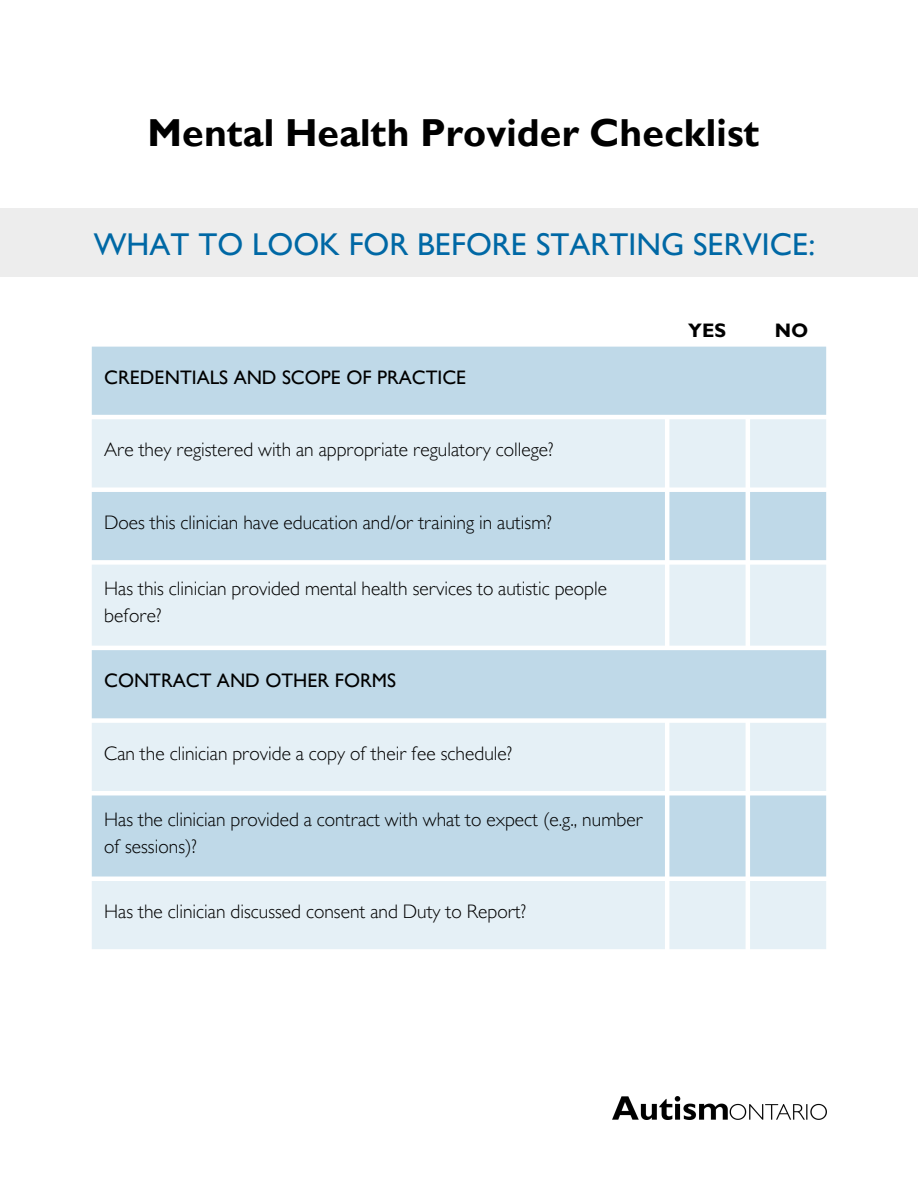
<style>
.page{position:relative;width:918px;height:1188px;background:#fff}
.page>*{position:absolute;margin:0;border:0;box-sizing:border-box;transform-origin:0 0}
.t1{font:700 39px "Gill Sans MT Std";color:#000}
.t2{font:500 31.5px "Gill Sans MT Std";color:#0068a5}
.t3{font:300 19.5px/27px "Gill Sans MT Std";color:#000}
.t4{font:500 19.5px "Gill Sans MT Std";color:#000}
.t5{font:700 19.5px "Gill Sans MT Std";color:#000}
</style>
<div class="page">
<div style="left:0;top:208px;width:918px;height:69px;background:#ededed"></div>
<div style="left:92px;top:347px;width:734px;height:68px;background:#bfd9e8"></div>
<svg style="left:92px;top:419px;width:734px;height:530px;fill:#e5f0f6"></svg>
<img style="left:613px;top:1096px;width:213px;height:24px">
<p class="t1" style="left:147px;top:119px;width:614px">Mental Health Provider Checklist</p>
<p class="t2" style="left:94px;top:234px;width:723px">WHAT TO LOOK FOR BEFORE STARTING SERVICE:</p>
<h1 class="t4" style="left:104px;top:370px;width:364px">CREDENTIALS AND SCOPE OF PRACTICE</h1>
<h2 class="t3" style="left:104px;top:439px;width:451px">Are they registered with an appropriate regulatory college?</h2>
<p class="t3" style="left:104px;top:512px;width:449px">Does this clinician have education and/or training in autism?</p>
<p class="t3" style="left:104px;top:578px;width:504px">Has this clinician provided mental health services to autistic people before?</p>
<p class="t4" style="left:104px;top:674px;width:293px">CONTRACT AND OTHER FORMS</p>
<p class="t3" style="left:104px;top:743px;width:410px">Can the clinician provide a copy of their fee schedule?</p>
<p class="t3" style="left:104px;top:809px;width:540px">Has the clinician provided a contract with what to expect (e.g., number of sessions)?</p>
<p class="t3" style="left:104px;top:901px;width:424px">Has the clinician discussed consent and Duty to Report?</p>
<p class="t5" style="left:688px;top:323px;width:39px">YES</p>
<p class="t5" style="left:775px;top:323px;width:35px">NO</p>
</div>
